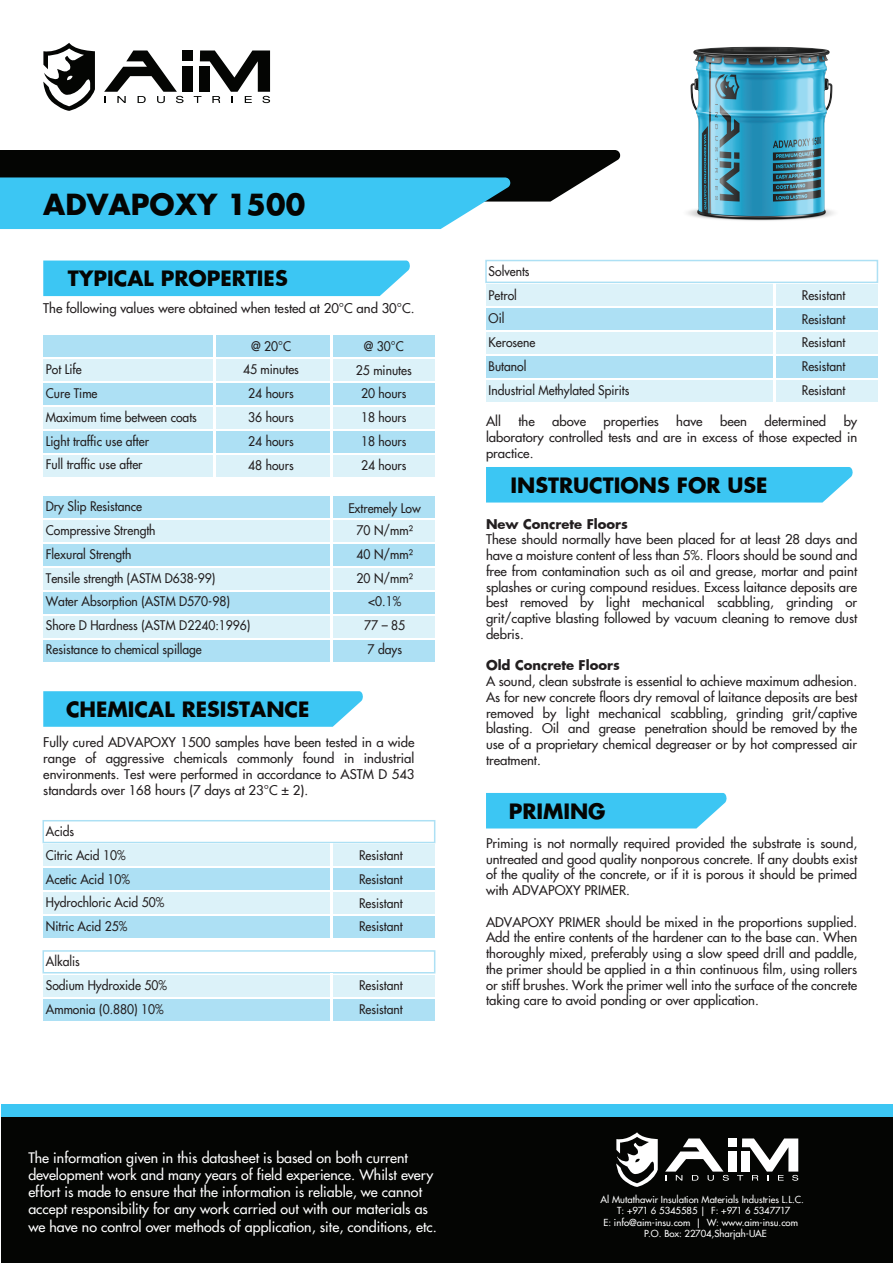
<style>
.page{position:relative;width:893px;height:1263px;background:#fff}
.page>*{position:absolute;margin:0;border:0;box-sizing:border-box;transform-origin:0 0}
.t1{font:700 28.35px "Futura";color:#040503}
.t2{font:700 20.7px "Futura";color:#040503}
.t3{font:500 14.25px/17.1px "Futura";color:#fff}
.t4{font:500 13.2px/15.8px "Futura";color:#231f20;text-align:justify}
.t5{font:700 13.2px "Futura";color:#231f20}
.t6{font:500 13.05px/23.7px "Futura";color:#231f20;scale:.93 1}
.t7{font:500 9.45px "Futura";color:#fff}
</style>
<div class="page">
<div style="left:1px;top:1104px;width:891px;height:145px;background:#3cc6f3"></div>
<div style="left:182px;top:51px;width:11px;height:10px;background:#040503"></div>
<div style="left:182px;top:67px;width:11px;height:25px;background:#040503"></div>
<svg style="left:104px;top:51px;width:80px;height:52px"></svg>
<svg style="left:194px;top:51px;width:76px;height:52px"></svg>
<svg style="left:43px;top:43px;width:52px;height:68px"></svg>
<svg style="left:0;top:150px;width:621px;height:79px;background:#3e849a"></svg>
<div style="left:1px;top:1117px;width:891px;height:146px;background:#040503"></div>
<div style="left:728px;top:1138px;width:9px;height:9px;background:#fff"></div>
<div style="left:728px;top:1151px;width:9px;height:20px;background:#fff"></div>
<svg style="left:665px;top:1138px;width:64px;height:43px"></svg>
<svg style="left:737px;top:1138px;width:61px;height:43px"></svg>
<svg style="left:616px;top:1132px;width:42px;height:55px"></svg>
<svg style="left:43px;top:691px;width:320px;height:36px;background:#45c8f3"></svg>
<div style="left:486px;top:793px;width:241px;height:35px;background:#3cc6f3"></div>
<div style="left:43px;top:359px;width:392px;height:22px;background:#dcf2f9"></div>
<div style="left:43px;top:335px;width:392px;height:22px;background:#ade0f4"></div>
<div style="left:43px;top:383px;width:392px;height:22px;background:#ade0f4"></div>
<div style="left:43px;top:407px;width:392px;height:22px;background:#dcf2f9"></div>
<div style="left:43px;top:431px;width:392px;height:22px;background:#ade0f4"></div>
<div style="left:43px;top:455px;width:392px;height:22px;background:#dcf2f9"></div>
<div style="left:43px;top:261px;width:367px;height:35px;background:#3cc6f3"></div>
<div style="left:486px;top:467px;width:367px;height:35px;background:#3cc6f3"></div>
<hr style="left:214px;top:333px;width:2px;height:144px;background:#fff">
<hr style="left:330px;top:333px;width:2px;height:144px;background:#fff">
<div style="left:43px;top:520px;width:392px;height:22px;background:#dcf2f9"></div>
<div style="left:43px;top:496px;width:392px;height:22px;background:#ade0f4"></div>
<div style="left:43px;top:544px;width:392px;height:22px;background:#ade0f4"></div>
<div style="left:43px;top:568px;width:392px;height:21px;background:#dcf2f9"></div>
<div style="left:43px;top:592px;width:392px;height:21px;background:#ade0f4"></div>
<div style="left:43px;top:616px;width:392px;height:21px;background:#dcf2f9"></div>
<div style="left:43px;top:640px;width:392px;height:21px;background:#ade0f4"></div>
<hr style="left:330px;top:493px;width:2px;height:168px;background:#fff">
<div style="left:43px;top:844px;width:392px;height:22px;background:#dcf2f9"></div>
<div style="left:43px;top:820px;width:392px;height:23px;border:2px solid #ade0f4"></div>
<div style="left:43px;top:868px;width:392px;height:22px;background:#ade0f4"></div>
<div style="left:43px;top:892px;width:392px;height:22px;background:#dcf2f9"></div>
<div style="left:43px;top:916px;width:392px;height:22px;background:#ade0f4"></div>
<hr style="left:330px;top:843px;width:2px;height:95px;background:#fff">
<div style="left:486px;top:284px;width:391px;height:22px;background:#dcf2f9"></div>
<div style="left:485px;top:260px;width:393px;height:23px;border:2px solid #ade0f4"></div>
<div style="left:486px;top:308px;width:391px;height:22px;background:#ade0f4"></div>
<div style="left:486px;top:332px;width:391px;height:22px;background:#dcf2f9"></div>
<div style="left:486px;top:380px;width:391px;height:22px;background:#dcf2f9"></div>
<div style="left:486px;top:356px;width:391px;height:22px;background:#ade0f4"></div>
<hr style="left:773px;top:283px;width:2px;height:119px;background:#fff">
<div style="left:43px;top:975px;width:392px;height:21px;background:#dcf2f9"></div>
<div style="left:43px;top:950px;width:392px;height:23px;border:2px solid #ade0f4"></div>
<div style="left:43px;top:999px;width:392px;height:21px;background:#ade0f4"></div>
<hr style="left:330px;top:973px;width:2px;height:95px;background:#fff">
<img style="left:687px;top:46px;width:147px;height:175px">
<h1 class="t1" style="left:43px;top:184px;width:263px">ADVAPOXY 1500</h1>
<h2 class="t2" style="left:68px;top:264px;width:222px">TYPICAL PROPERTIES</h2>
<p class="t4" style="left:43px;top:300px;width:373px">The following values were obtained when tested at 20°C and 30°C.</p>
<p class="t6" style="left:46px;top:358px;width:164px">Pot Life<br>Cure Time<br>Maximum time between coats<br>Light traffic use after<br>Full traffic use after</p>
<p class="t6" style="left:243px;top:334px;width:62px;text-align:center">@ 20°C<br>45 minutes<br>24 hours<br>36 hours<br>24 hours<br>48 hours</p>
<p class="t6" style="left:356px;top:334px;width:62px;text-align:center">@ 30°C<br>25 minutes<br>20 hours<br>18 hours<br>18 hours<br>24 hours</p>
<p class="t6" style="left:46px;top:495px;width:221px">Dry Slip Resistance<br>Compressive Strength<br>Flexural Strength<br>Tensile strength (ASTM D638-99)<br>Water Absorption (ASTM D570-98)<br>Shore D Hardness (ASTM D2240:1996)<br>Resistance to chemical spillage</p>
<h2 class="t2" style="left:66px;top:695px;width:245px">CHEMICAL RESISTANCE</h2>
<p class="t6" style="left:348px;top:496px;width:79px">Extremely Low</p>
<p class="t6" style="left:357px;top:518px;width:62px;text-align:center">70 N/mm²<br>40 N/mm²<br>20 N/mm² &lt;0.1%<br>77 – 85<br>7 days</p>
<p class="t4" style="left:43px;top:735px;width:373px">Fully cured ADVAPOXY 1500 samples have been tested in a wide range of aggressive chemicals commonly found in industrial environments. Test were performed in accordance to ASTM D 543 standards over 168 hours (7 days at 23°C ± 2).</p>
<p class="t6" style="left:46px;top:819px;width:129px">Acids<br>Citric Acid 10%<br>Acetic Acid 10%<br>Hydrochloric Acid 50%<br>Nitric Acid 25%</p>
<p class="t6" style="left:46px;top:949px;width:132px">Alkalis<br>Sodium Hydroxide 50%<br>Ammonia (0.880) 10%</p>
<p class="t6" style="left:359px;top:843px;width:49px;text-align:justify">Resistant Resistant Resistant Resistant</p>
<p class="t6" style="left:359px;top:974px;width:49px">Resistant<br>Resistant</p>
<p class="t6" style="left:489px;top:259px;width:153px">Solvents<br>Petrol<br>Oil<br>Kerosene<br>Butanol<br>Industrial Methylated Spirits</p>
<p class="t6" style="left:802px;top:283px;width:49px;text-align:justify">Resistant Resistant Resistant Resistant Resistant</p>
<p class="t4" style="left:486px;top:413px;width:17px">All</p>
<p class="t4" style="left:518px;top:413px;width:18px">the</p>
<p class="t4" style="left:552px;top:413px;width:35px">above</p>
<p class="t4" style="left:604px;top:413px;width:57px">properties</p>
<p class="t4" style="left:676px;top:413px;width:28px">have</p>
<p class="t4" style="left:720px;top:413px;width:28px">been</p>
<p class="t4" style="left:764px;top:413px;width:63px">determined</p>
<p class="t4" style="left:486px;top:413px;width:373px;text-indent:358px">by laboratory controlled tests and are in excess of those expected in practice.</p>
<h2 class="t2" style="left:510px;top:471px;width:259px">INSTRUCTIONS FOR USE</h2>
<p class="t5" style="left:486px;top:514px;width:143px">New Concrete Floors</p>
<p class="t4" style="left:486px;top:532px;width:373px">These should normally have been placed for at least 28 days and have a moisture content of less than 5%. Floors should be sound and free from contamination such as oil and grease, mortar and paint splashes or curing compound residues. Excess laitance deposits are best removed by light mechanical scabbling, grinding or grit/captive blasting followed by vacuum cleaning to remove dust debris.</p>
<p class="t5" style="left:486px;top:656px;width:135px">Old Concrete Floors</p>
<p class="t4" style="left:486px;top:673px;width:373px">A sound, clean substrate is essential to achieve maximum adhesion.<br>As for new concrete floors dry removal of laitance deposits are best removed by light mechanical scabbling, grinding grit/captive blasting. Oil and grease penetration should be removed by the use of a proprietary chemical degreaser or by hot compressed air treatment.</p>
<h2 class="t2" style="left:509px;top:797px;width:98px">PRIMING</h2>
<p class="t4" style="left:486px;top:835px;width:373px">Priming is not normally required provided the substrate is sound, untreated and good quality nonporous concrete. If any doubts exist of the quality of the concrete, or if it is porous it should be primed with ADVAPOXY PRIMER.</p>
<p class="t4" style="left:486px;top:914px;width:373px">ADVAPOXY PRIMER should be mixed in the proportions supplied.<br>Add the entire contents of the hardener can to the base can. When thoroughly mixed, preferably using a slow speed drill and paddle, the primer should be applied in a thin continuous film, using rollers or stiff brushes. Work the primer well into the surface of the concrete taking care to avoid ponding or over application.</p>
<p class="t3" style="left:28px;top:1149px;width:410px">The information given in this datasheet is based on both current development work and many years of field experience. Whilst every effort is made to ensure that the information is reliable, we cannot accept responsibility for any work carried out with our materials as we have no control over methods of application, site, conditions, etc.</p>
<p class="t7" style="left:601px;top:1193px;width:205px">Al Mutathawir Insulation Materials Industries L.L.C.</p>
<p class="t7" style="left:617px;top:1205px;width:175px">T: +971 6 5345585 | F: +971 6 5347717</p>
<p class="t7" style="left:603px;top:1216px;width:196px">E: info@aim-insu.com | W: www.aim-insu.com</p>
<p class="t7" style="left:644px;top:1228px;width:124px">P.O. Box: 22704,Sharjah-UAE</p>
</div>
